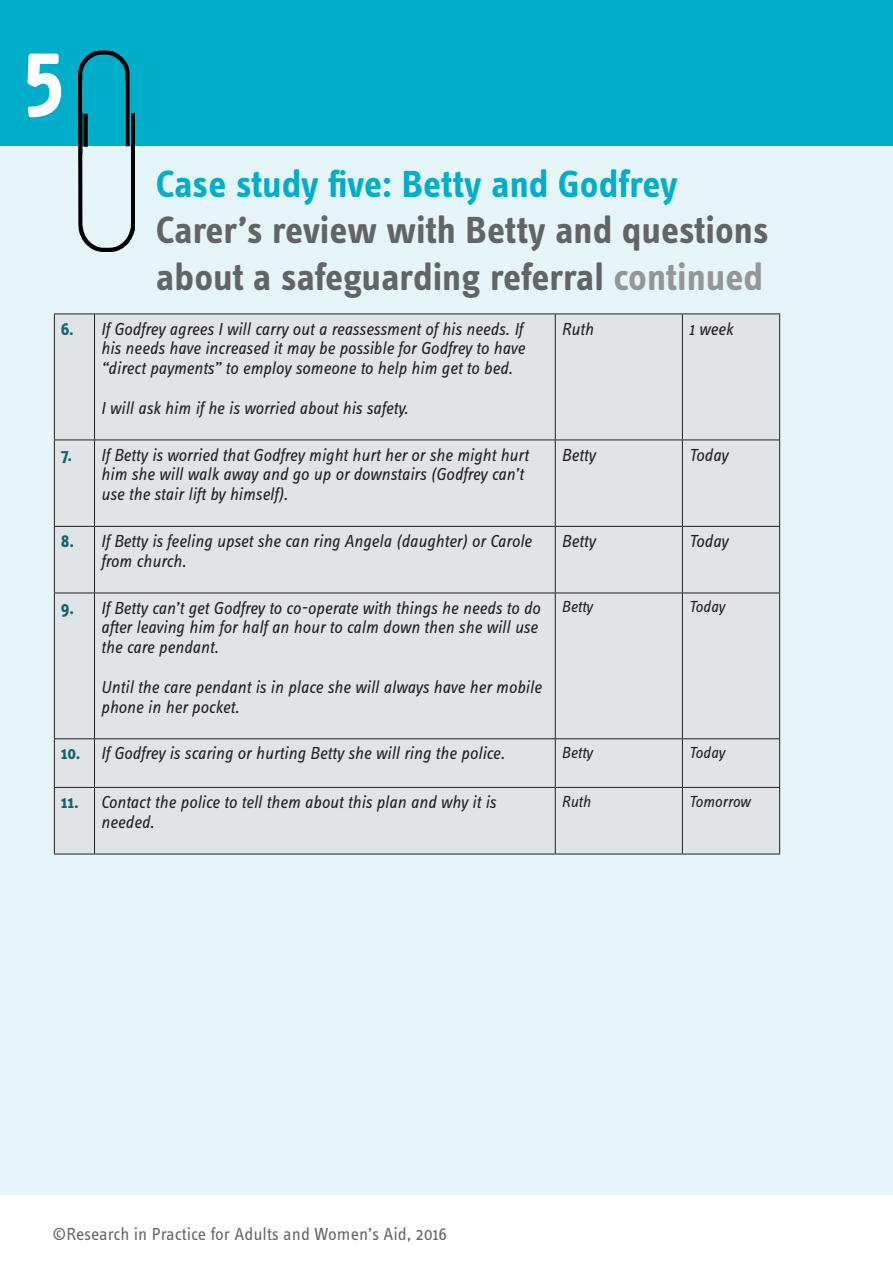
<style>
.page{position:relative;width:893px;height:1263px;background:#fff}
.page>*{position:absolute;margin:0;border:0;box-sizing:border-box;transform-origin:0 0}
.t1{font:700 90px "Info Text Pro";color:#fff}
.t2{font:700 39px/46.8px "Info Text Pro";color:#636466}
.t3{font:700 39px "Info Text Pro";letter-spacing:-.005em;color:#00aec9}
.t4{font:italic 18px/19.8px "Info Text Pro";letter-spacing:-.005em;color:#231f20}
.t5{font:18px "Info Text Pro";color:#636466}
.List_Paragraph{font:700 18px "Info Text Pro";color:#126370}
.t6{font:italic 16.5px "Info Text Pro";letter-spacing:-.005em;color:#231f20}
.s1{color:#949698}
</style>
<div class="page">
<div style="left:0;top:0;width:893px;height:147px;background:#00aec9"></div>
<div style="left:0;top:147px;width:893px;height:1048px;background:#e6f5f7"></div>
<img style="left:78px;top:51px;width:56px;height:201px">
<div style="left:55px;top:314px;width:724px;height:540px;background:#e1e4e7"></div>
<hr style="left:54px;top:313px;width:40px;height:1px;background:#231f20">
<hr style="left:54px;top:314px;width:1px;height:126px;background:#231f20">
<hr style="left:94px;top:313px;width:461px;height:1px;background:#231f20">
<hr style="left:94px;top:314px;width:1px;height:126px;background:#231f20">
<hr style="left:555px;top:313px;width:127px;height:1px;background:#231f20">
<hr style="left:555px;top:314px;width:1px;height:126px;background:#231f20">
<hr style="left:682px;top:313px;width:98px;height:1px;background:#231f20">
<hr style="left:682px;top:314px;width:1px;height:126px;background:#231f20">
<hr style="left:779px;top:314px;width:1px;height:126px;background:#231f20">
<hr style="left:54px;top:440px;width:40px;height:1px;background:#231f20">
<hr style="left:54px;top:440px;width:1px;height:86px;background:#231f20">
<hr style="left:94px;top:440px;width:461px;height:1px;background:#231f20">
<hr style="left:94px;top:440px;width:1px;height:86px;background:#231f20">
<hr style="left:555px;top:440px;width:127px;height:1px;background:#231f20">
<hr style="left:555px;top:440px;width:1px;height:86px;background:#231f20">
<hr style="left:682px;top:440px;width:98px;height:1px;background:#231f20">
<hr style="left:682px;top:440px;width:1px;height:86px;background:#231f20">
<hr style="left:779px;top:440px;width:1px;height:86px;background:#231f20">
<hr style="left:54px;top:526px;width:40px;height:1px;background:#231f20">
<hr style="left:54px;top:527px;width:1px;height:66px;background:#231f20">
<hr style="left:94px;top:526px;width:461px;height:1px;background:#231f20">
<hr style="left:94px;top:527px;width:1px;height:66px;background:#231f20">
<hr style="left:555px;top:526px;width:127px;height:1px;background:#231f20">
<hr style="left:555px;top:527px;width:1px;height:66px;background:#231f20">
<hr style="left:682px;top:526px;width:98px;height:1px;background:#231f20">
<hr style="left:682px;top:527px;width:1px;height:66px;background:#231f20">
<hr style="left:779px;top:527px;width:1px;height:66px;background:#231f20">
<hr style="left:54px;top:593px;width:40px;height:1px;background:#231f20">
<hr style="left:54px;top:593px;width:1px;height:145px;background:#231f20">
<hr style="left:94px;top:593px;width:461px;height:1px;background:#231f20">
<hr style="left:94px;top:593px;width:1px;height:145px;background:#231f20">
<hr style="left:555px;top:593px;width:127px;height:1px;background:#231f20">
<hr style="left:555px;top:593px;width:1px;height:145px;background:#231f20">
<hr style="left:682px;top:593px;width:98px;height:1px;background:#231f20">
<hr style="left:682px;top:593px;width:1px;height:145px;background:#231f20">
<hr style="left:779px;top:593px;width:1px;height:145px;background:#231f20">
<hr style="left:54px;top:738px;width:40px;height:1px;background:#231f20">
<hr style="left:54px;top:739px;width:1px;height:48px;background:#231f20">
<hr style="left:94px;top:738px;width:461px;height:1px;background:#231f20">
<hr style="left:94px;top:739px;width:1px;height:48px;background:#231f20">
<hr style="left:555px;top:738px;width:127px;height:1px;background:#231f20">
<hr style="left:555px;top:739px;width:1px;height:48px;background:#231f20">
<hr style="left:682px;top:738px;width:98px;height:1px;background:#231f20">
<hr style="left:682px;top:739px;width:1px;height:48px;background:#231f20">
<hr style="left:779px;top:739px;width:1px;height:48px;background:#231f20">
<hr style="left:54px;top:787px;width:40px;height:1px;background:#231f20">
<hr style="left:54px;top:788px;width:1px;height:66px;background:#231f20">
<hr style="left:94px;top:787px;width:461px;height:1px;background:#231f20">
<hr style="left:94px;top:788px;width:1px;height:66px;background:#231f20">
<hr style="left:555px;top:787px;width:127px;height:1px;background:#231f20">
<hr style="left:555px;top:788px;width:1px;height:66px;background:#231f20">
<hr style="left:682px;top:787px;width:98px;height:1px;background:#231f20">
<hr style="left:682px;top:788px;width:1px;height:66px;background:#231f20">
<hr style="left:779px;top:788px;width:1px;height:66px;background:#231f20">
<hr style="left:54px;top:854px;width:40px;height:1px;background:#231f20">
<hr style="left:94px;top:854px;width:461px;height:1px;background:#231f20">
<hr style="left:555px;top:854px;width:127px;height:1px;background:#231f20">
<hr style="left:682px;top:854px;width:98px;height:1px;background:#231f20">
<p class="t1" style="left:23px;top:19px;width:43px">5</p>
<p class="t3" style="left:156px;top:160px;width:523px">Case study five: Betty and Godfrey</p>
<p class="t2" style="left:156px;top:207px;width:614px">Carer’s review with Betty and questions about a safeguarding referral <span class="s1">continued</span></p>
<p class="List_Paragraph" style="left:61px;top:318px;width:15px">6.</p>
<p class="t4" style="left:101px;top:318px;width:425px">If Godfrey agrees I will carry out a reassessment of his needs. If his needs have increased it may be possible for Godfrey to have “direct payments” to employ someone to help him get to bed.</p>
<p class="t4" style="left:101px;top:397px;width:309px">I will ask him if he is worried about his safety.</p>
<p class="t4" style="left:562px;top:318px;width:33px">Ruth</p>
<p class="t4" style="left:689px;top:318px;width:46px">1 week</p>
<p class="List_Paragraph" style="left:61px;top:444px;width:13px">7.</p>
<p class="t4" style="left:101px;top:444px;width:429px">If Betty is worried that Godfrey might hurt her or she might hurt him she will walk away and go up or downstairs (Godfrey can’t use the stair lift by himself).</p>
<p class="t4" style="left:562px;top:444px;width:35px">Betty</p>
<p class="t4" style="left:689px;top:444px;width:41px">Today</p>
<p class="List_Paragraph" style="left:61px;top:530px;width:15px">8.</p>
<p class="t4" style="left:101px;top:531px;width:432px">If Betty is feeling upset she can ring Angela (daughter) or Carole from church.</p>
<p class="t4" style="left:562px;top:531px;width:35px">Betty</p>
<p class="t4" style="left:689px;top:531px;width:41px">Today</p>
<p class="List_Paragraph" style="left:61px;top:597px;width:15px">9.</p>
<p class="t4" style="left:101px;top:597px;width:441px">If Betty can’t get Godfrey to co-operate with things he needs to do after leaving him for half an hour to calm down then she will use the care pendant.</p>
<p class="t4" style="left:101px;top:676px;width:442px">Until the care pendant is in place she will always have her mobile phone in her pocket.</p>
<p class="t6" style="left:562px;top:597px;width:32px">Betty</p>
<p class="t6" style="left:689px;top:597px;width:37px">Today</p>
<p class="List_Paragraph" style="left:61px;top:742px;width:21px">10.</p>
<p class="t4" style="left:101px;top:743px;width:405px">If Godfrey is scaring or hurting Betty she will ring the police.</p>
<p class="t6" style="left:562px;top:743px;width:32px">Betty</p>
<p class="t6" style="left:689px;top:743px;width:37px">Today</p>
<p class="List_Paragraph" style="left:61px;top:791px;width:20px">11.</p>
<p class="t4" style="left:101px;top:792px;width:397px">Contact the police to tell them about this plan and why it is needed.</p>
<p class="t6" style="left:562px;top:791px;width:31px">Ruth</p>
<p class="t6" style="left:689px;top:791px;width:63px">Tomorrow</p>
<p class="t5" style="left:52px;top:1223px;width:396px">©Research in Practice for Adults and Women’s Aid, 2016</p>
</div>
